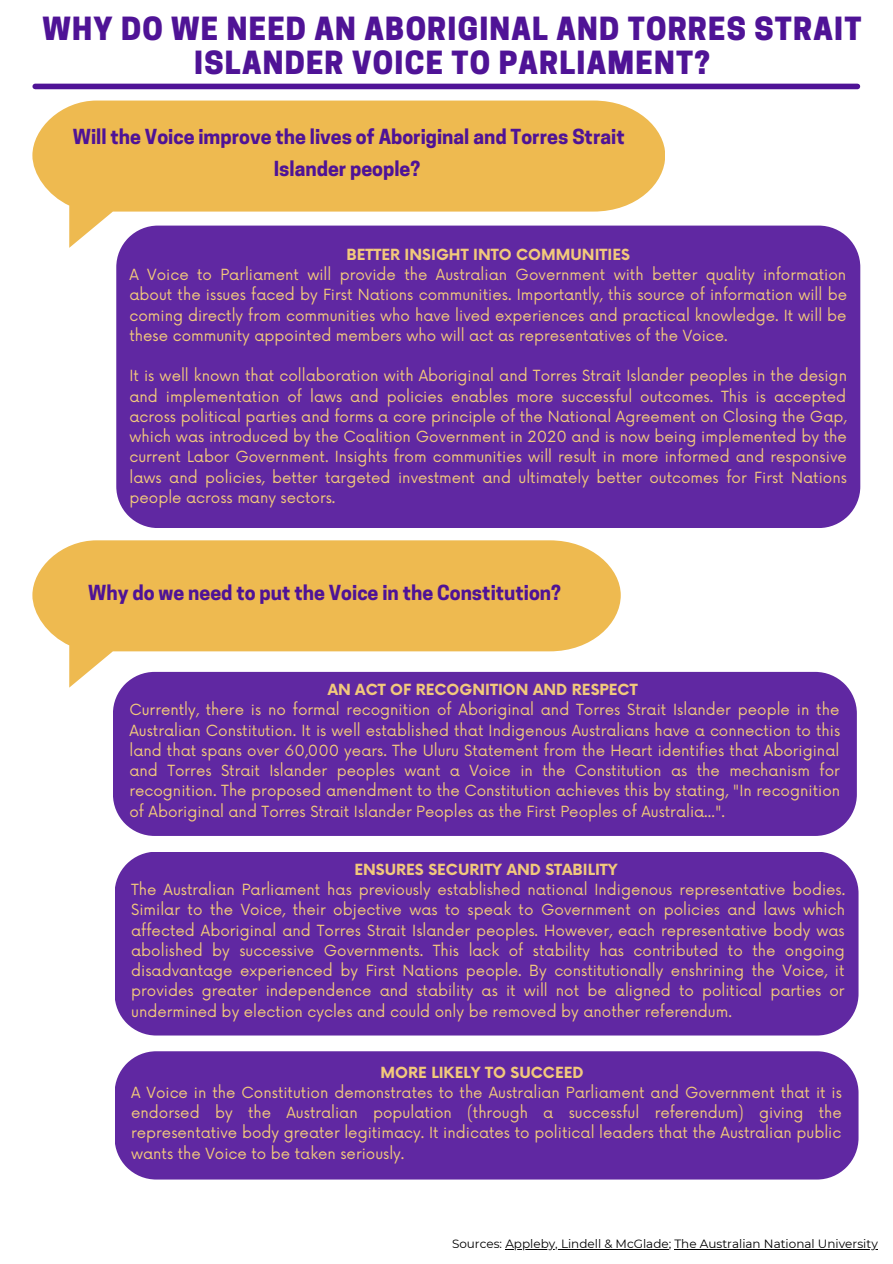
<style>
.page{position:relative;width:893px;height:1264px;background:#fff}
.page>*{position:absolute;margin:0;border:0;box-sizing:border-box;transform-origin:0 0}
.t1{font:800 30px/34.8px "Cooper Hewitt";letter-spacing:.04em;color:#4f1396;text-align:center}
.t2{font:700 19.5px/31.5px "Cooper Hewitt";color:#4f1396;text-align:center}
.t3{font:15px/20.2px "Now";color:#f2c97b;text-align:justify}
.t4{font:700 15px "Now";color:#f2c97b}
.t5{font:12px "Montserrat";color:#000}
</style>
<div class="page">
<div style="left:35px;top:84px;width:822px;height:5px;background:#4f1396"></div>
<div style="left:116px;top:225px;width:744px;height:303px;background:#6028a2"></div>
<div style="left:32px;top:100px;width:633px;height:111px;background:#eeba50"></div>
<div style="left:32px;top:540px;width:588px;height:111px;background:#eeba50"></div>
<div style="left:113px;top:672px;width:743px;height:164px;background:#6028a2"></div>
<div style="left:115px;top:852px;width:743px;height:183px;background:#6028a2"></div>
<div style="left:115px;top:1051px;width:743px;height:128px;background:#6028a2"></div>
<hr style="left:505px;top:1248px;width:163px;height:1px;background:#000">
<hr style="left:674px;top:1248px;width:203px;height:1px;background:#000">
<p class="t1" style="left:42px;top:15px;width:820px">WHY DO WE NEED AN ABORIGINAL AND TORRES STRAIT<br>ISLANDER VOICE TO PARLIAMENT?</p>
<p class="t2" style="left:73px;top:124px;width:553px">Will the Voice improve the lives of Aboriginal and Torres Strait<br>Islander people?</p>
<p class="t4" style="left:346px;top:246px;width:285px">BETTER INSIGHT INTO COMMUNITIES</p>
<p class="t3" style="left:129px;top:265px;width:719px">A Voice to Parliament will provide the Australian Government with better quality information about the issues faced by First Nations communities. Importantly, this source of information will be coming directly from communities who have lived experiences and practical knowledge. It will be these community appointed members who will act as representatives of the Voice.</p>
<p class="t3" style="left:129px;top:366px;width:719px">It is well known that collaboration with Aboriginal and Torres Strait Islander peoples in the design and implementation of laws and policies enables more successful outcomes. This is accepted across political parties and forms a core principle of the National Agreement on Closing the Gap, which was introduced by the Coalition Government in 2020 and is now being implemented by the current Labor Government. Insights from communities will result in more informed and responsive laws and policies, better targeted investment and ultimately better outcomes for First Nations people across many sectors.</p>
<p class="t2" style="left:88px;top:579px;width:474px">Why do we need to put the Voice in the Constitution?</p>
<p class="t4" style="left:327px;top:681px;width:311px">AN ACT OF RECOGNITION AND RESPECT</p>
<p class="t3" style="left:129px;top:700px;width:712px">Currently, there is no formal recognition of Aboriginal and Torres Strait Islander people in the Australian Constitution. It is well established that Indigenous Australians have a connection to this land that spans over 60,000 years. The Uluru Statement from the Heart identifies that Aboriginal and Torres Strait Islander peoples want a Voice in the Constitution as the mechanism for recognition. The proposed amendment to the Constitution achieves this by stating, "In recognition of Aboriginal and Torres Strait Islander Peoples as the First Peoples of Australia...".</p>
<p class="t4" style="left:354px;top:861px;width:265px">ENSURES SECURITY AND STABILITY</p>
<p class="t3" style="left:131px;top:880px;width:715px">The Australian Parliament has previously established national Indigenous representative bodies.<br>Similar to the Voice, their objective was to speak to Government on policies and laws which affected Aboriginal and Torres Strait Islander peoples. However, each representative body was abolished by successive Governments. This lack of stability has contributed to the ongoing disadvantage experienced by First Nations people. By constitutionally enshrining the Voice, it provides greater independence and stability as it will not be aligned to political parties or undermined by election cycles and could only be removed by another referendum.</p>
<p class="t4" style="left:380px;top:1064px;width:204px">MORE LIKELY TO SUCCEED</p>
<p class="t3" style="left:131px;top:1083px;width:712px">A Voice in the Constitution demonstrates to the Australian Parliament and Government that it is endorsed by the Australian population (through a successful referendum) giving the representative body greater legitimacy. It indicates to political leaders that the Australian public wants the Voice to be taken seriously.</p>
<p class="t5" style="left:452px;top:1235px;width:427px">Sources: Appleby, Lindell &amp; McGlade; The Australian National University</p>
</div>
